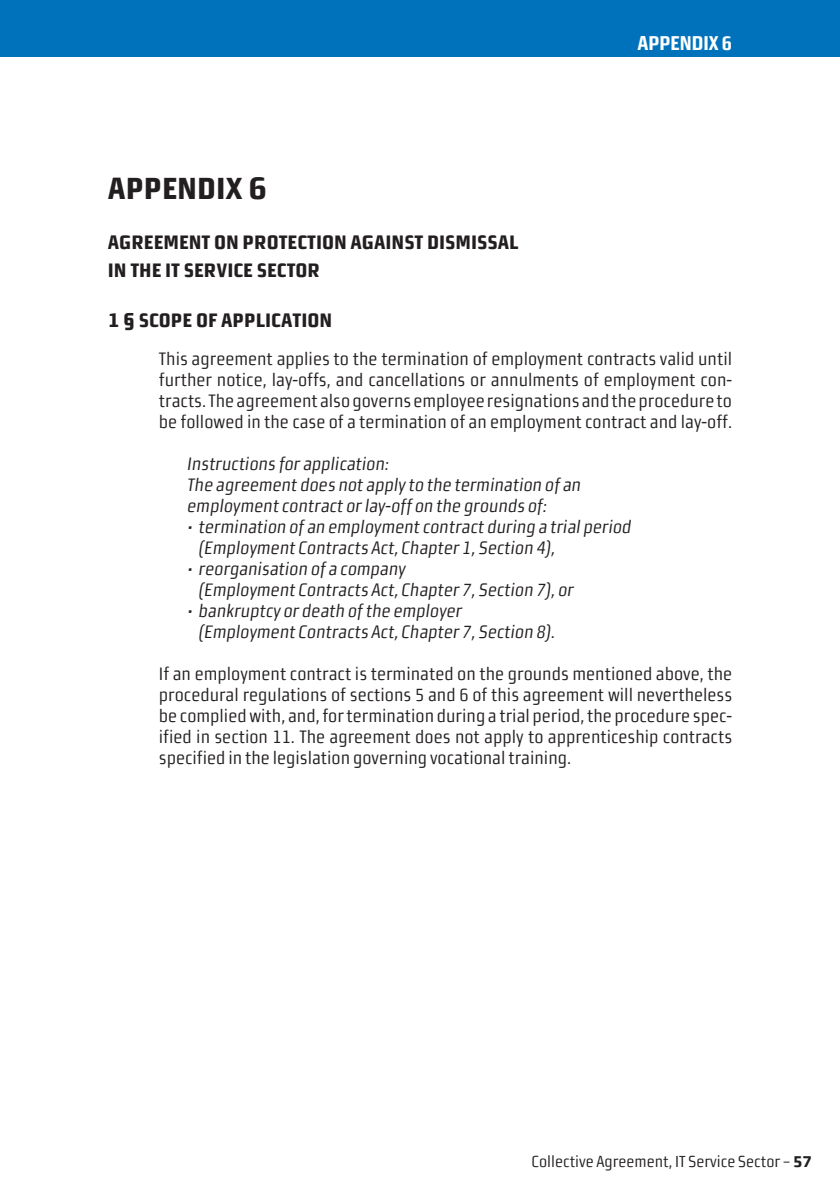
<style>
.page{position:relative;width:840px;height:1191px;background:#fff}
.page>*{position:absolute;margin:0;border:0;box-sizing:border-box;transform-origin:0 0}
.Otsikko__1{font:36px "Morgan Sans Cond Bold Caps";color:#231f20}
.Otsikko{font:23px/27.6px "Morgan Sans Cond Bold Caps";color:#231f20}
.t1{font:20px "Morgan Sans Cond Bold Office";color:#fff}
.Perusteksti_2{font:18px/21px "Morgan Sans Cond Regular Lining";color:#231f20;text-align:justify}
.soveltamisohje{font:18px/21px "Morgan Sans Cond Italic Lining";color:#231f20}
.t2{font:16px "Morgan Sans Cond Regular Lining";color:#231f20}
.s1{font-family:"Morgan Sans Cond Bold Caps";font-size:18px}
</style>
<div class="page">
<div style="left:0;top:0;width:839px;height:57px;background:#0072bc"></div>
<p class="t1" style="left:637px;top:31px;width:96px">APPENDIX 6</p>
<p class="Otsikko__1" style="left:108px;top:169px;width:160px">APPENDIX 6</p>
<p class="Otsikko" style="left:108px;top:228px;width:412px">AGREEMENT ON PROTECTION AGAINST DISMISSAL<br>IN THE IT SERVICE SECTOR</p>
<p class="Otsikko" style="left:108px;top:306px;width:226px">1 § SCOPE OF APPLICATION</p>
<p class="Perusteksti_2" style="left:159px;top:348px;width:574px">This agreement applies to the termination of employment contracts valid until further notice, lay-offs, and cancellations or annulments of employment con&shy;tracts. The agreement also governs employee resignations and the procedure to be followed in the case of a termination of an employment contract and lay-off.</p>
<p class="soveltamisohje" style="left:187px;top:453px;width:203px">Instructions for application:</p>
<p class="soveltamisohje" style="left:187px;top:474px;width:395px">The agreement does not apply to the termination of an employment contract or lay-off on the grounds of:</p>
<p class="soveltamisohje" style="left:198px;top:516px;width:434px;text-indent:-11px">• termination of an employment contract during a trial period (Employment Contracts Act, Chapter 1, Section 4),</p>
<p class="soveltamisohje" style="left:198px;top:558px;width:376px;text-indent:-11px">• reorganisation of a company<br>(Employment Contracts Act, Chapter 7, Section 7), or</p>
<p class="soveltamisohje" style="left:198px;top:600px;width:358px;text-indent:-11px">• bankruptcy or death of the employer (Employment Contracts Act, Chapter 7, Section 8).</p>
<p class="Perusteksti_2" style="left:159px;top:663px;width:574px">If an employment contract is terminated on the grounds mentioned above, the procedural regulations of sections 5 and 6 of this agreement will nevertheless be complied with, and, for termination during a trial period, the procedure spec&shy;ified in section 11. The agreement does not apply to apprenticeship contracts specified in the legislation governing vocational training.</p>
<p class="t2" style="left:531px;top:1152px;width:281px">Collective Agreement, IT Service Sector – <span class="s1">57</span></p>
</div>
